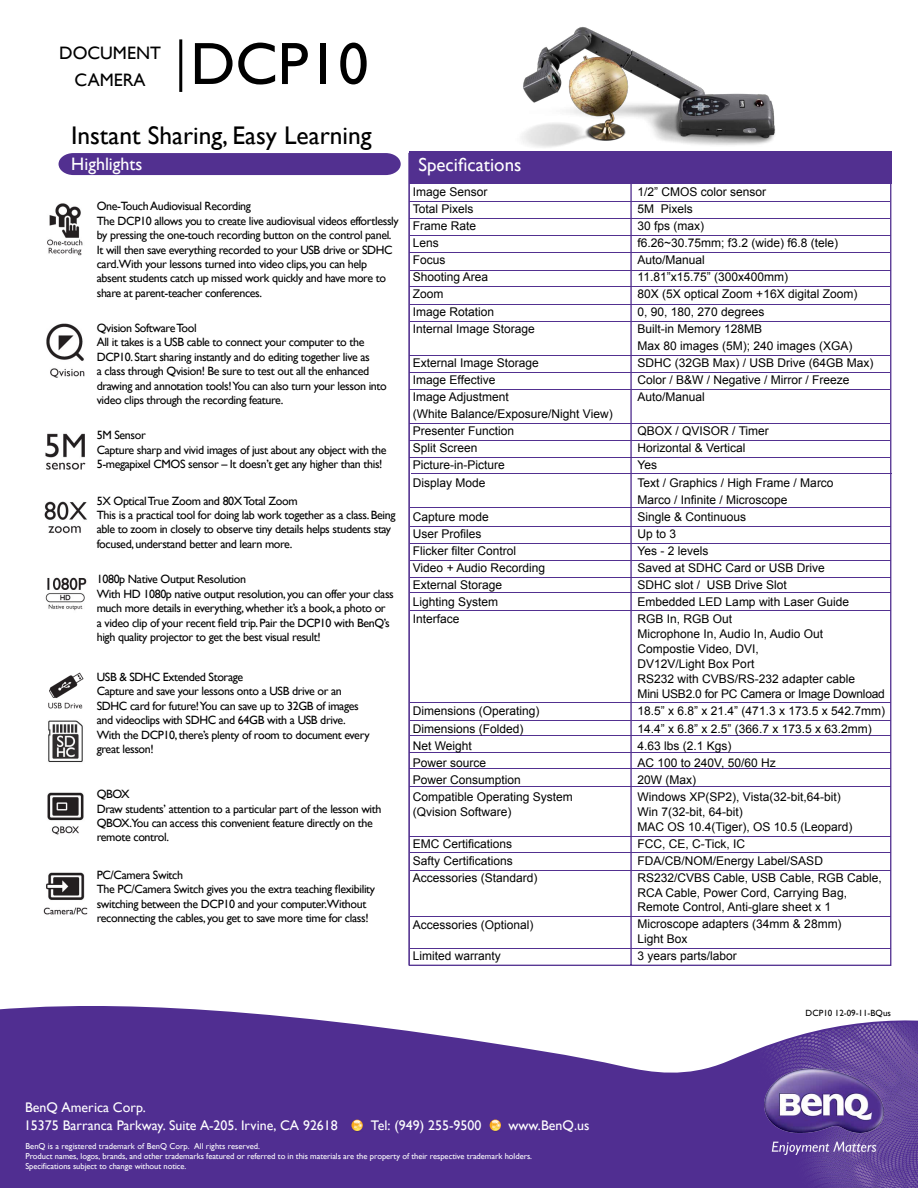
<style>
.page{position:relative;width:918px;height:1188px;background:#fff}
.page>*{position:absolute;margin:0;border:0;box-sizing:border-box;transform-origin:0 0}
.t1{font:60px "Gill Sans";color:#000}
.t2{font:25.5px "Gill Sans";color:#000}
.t3{font:18.9px "Gill Sans";color:#fff}
.t4{font:18px/27px "Gill Sans";color:#000}
.t5{font:18px "Gill Sans";color:#fff}
.t6{font:13.95px/17px "Gill Sans";color:#fff}
.t7{font:12px/14.4px "Gill Sans";letter-spacing:-.03em;color:#000}
.t8{font:12px/17.1px "Arial";color:#000}
.t9{font:9px "Gill Sans";color:#000}
.t10{font:8.55px/10.1px "Gill Sans";letter-spacing:-.005em;color:#fff}
</style>
<div class="page">
<img style="left:0;top:1006px;width:918px;height:182px">
<img style="left:765px;top:1069px;width:119px;height:85px">
<svg style="left:351px;top:1120px;width:12px;height:12px"></svg>
<svg style="left:490px;top:1120px;width:11px;height:12px"></svg>
<img style="left:522px;top:27px;width:253px;height:121px">
<div style="left:59px;top:153px;width:342px;height:22px;background:#523090"></div>
<svg style="left:408px;top:151px;width:484px;height:815px"></svg>
<hr style="left:410px;top:201px;width:480px;height:1px;background:#523090">
<hr style="left:410px;top:218px;width:480px;height:1px;background:#523090">
<hr style="left:410px;top:235px;width:481px;height:1px;background:#523090">
<hr style="left:410px;top:253px;width:480px;height:1px;background:#523090">
<hr style="left:410px;top:270px;width:480px;height:1px;background:#523090">
<hr style="left:410px;top:286px;width:480px;height:1px;background:#523090">
<hr style="left:410px;top:304px;width:480px;height:1px;background:#523090">
<hr style="left:410px;top:321px;width:480px;height:1px;background:#523090">
<hr style="left:409px;top:355px;width:481px;height:1px;background:#523090">
<hr style="left:409px;top:372px;width:481px;height:1px;background:#523090">
<hr style="left:410px;top:389px;width:480px;height:1px;background:#523090">
<hr style="left:409px;top:423px;width:481px;height:1px;background:#523090">
<hr style="left:410px;top:440px;width:480px;height:1px;background:#523090">
<hr style="left:409px;top:457px;width:481px;height:1px;background:#523090">
<hr style="left:411px;top:473px;width:481px;height:1px;background:#523090">
<hr style="left:410px;top:507px;width:481px;height:1px;background:#523090">
<hr style="left:410px;top:526px;width:481px;height:1px;background:#523090">
<hr style="left:410px;top:853px;width:481px;height:1px;background:#523090">
<hr style="left:410px;top:870px;width:481px;height:1px;background:#523090">
<hr style="left:410px;top:916px;width:481px;height:1px;background:#523090">
<hr style="left:410px;top:948px;width:481px;height:1px;background:#523090">
<hr style="left:410px;top:702px;width:481px;height:1px;background:#523090">
<hr style="left:410px;top:721px;width:481px;height:1px;background:#523090">
<hr style="left:410px;top:735px;width:481px;height:1px;background:#523090">
<hr style="left:410px;top:543px;width:481px;height:1px;background:#523090">
<hr style="left:410px;top:560px;width:481px;height:1px;background:#523090">
<hr style="left:410px;top:577px;width:481px;height:1px;background:#523090">
<hr style="left:410px;top:593px;width:481px;height:1px;background:#523090">
<hr style="left:410px;top:610px;width:481px;height:1px;background:#523090">
<hr style="left:409px;top:752px;width:481px;height:1px;background:#523090">
<hr style="left:409px;top:768px;width:481px;height:1px;background:#523090">
<hr style="left:409px;top:786px;width:481px;height:1px;background:#523090">
<hr style="left:409px;top:836px;width:481px;height:1px;background:#523090">
<div style="left:409px;top:151px;width:482px;height:32px;background:#523090"></div>
<hr style="left:408px;top:153px;width:2px;height:813px;background:#523090">
<img style="left:45px;top:433px;width:41px;height:37px">
<img style="left:47px;top:792px;width:37px;height:43px">
<img style="left:43px;top:872px;width:45px;height:43px">
<img style="left:45px;top:577px;width:42px;height:34px">
<img style="left:48px;top:720px;width:35px;height:42px">
<img style="left:44px;top:501px;width:43px;height:33px">
<img style="left:46px;top:324px;width:39px;height:54px">
<img style="left:47px;top:203px;width:36px;height:53px">
<img style="left:48px;top:672px;width:36px;height:37px">
<hr style="left:179px;top:39px;width:3px;height:53px;background:#000">
<h3 class="t4" style="left:75px;top:40px;width:26px;text-indent:-15px">Document<br>Camera</h3>
<h1 class="t1" style="left:190px;top:29px;width:180px">DCP10</h1>
<h2 class="t2" style="left:71px;top:121px;width:302px">Instant Sharing, Easy Learning</h2>
<h3 class="t5" style="left:71px;top:153px;width:73px">Highlights</h3>
<h3 class="t3" style="left:418px;top:153px;width:104px">Specifications</h3>
<p class="t8" style="left:413px;top:183px;width:124px">Image Sensor<br>Total Pixels<br>Frame Rate<br>Lens<br>Focus<br>Shooting Area<br>Zoom<br>Image Rotation<br>Internal Image Storage</p>
<p class="t8" style="left:413px;top:354px;width:201px">External Image Storage<br>Image Effective<br>Image Adjustment<br>(White Balance/Exposure/Night View)<br>Presenter Function<br>Split Screen<br>Picture-in-Picture<br>Display Mode</p>
<p class="t8" style="left:413px;top:508px;width:134px">Capture mode<br>User Profiles<br>Flicker filter Control<br>Video + Audio Recording<br>External Storage<br>Lighting System<br>Interface</p>
<p class="t7" style="left:97px;top:199px;width:303px">One-Touch Audiovisual Recording<br>The DCP10 allows you to create live audiovisual videos effortlessly by pressing the one-touch recording button on the control panel.<br>It will then save everything recorded to your USB drive or SDHC card.With your lessons turned into video clips, you can help absent students catch up missed work quickly and have more to share at parent-teacher conferences.</p>
<p class="t7" style="left:97px;top:321px;width:292px">Qvision Software Tool<br>All it takes is a USB cable to connect your computer to the DCP10. Start sharing instantly and do editing together live as<br>a class through Qvision! Be sure to test out all the enhanced drawing and annotation tools! You can also turn your lesson into video clips through the recording feature.</p>
<p class="t7" style="left:97px;top:428px;width:291px">5M Sensor<br>Capture sharp and vivid images of just about any object with the<br>5-megapixel CMOS sensor – It doesn’t get any higher than this!</p>
<p class="t7" style="left:97px;top:494px;width:300px">5X Optical True Zoom and 80X Total Zoom<br>This is a practical tool for doing lab work together as a class. Being able to zoom in closely to observe tiny details helps students stay focused, understand better and learn more.</p>
<p class="t7" style="left:97px;top:572px;width:299px">1080p Native Output Resolution<br>With HD 1080p native output resolution, you can offer your class much more details in everything, whether it’s a book, a photo or<br>a video clip of your recent field trip. Pair the DCP10 with BenQ’s high quality projector to get the best visual result!</p>
<p class="t7" style="left:97px;top:670px;width:274px">USB &amp; SDHC Extended Storage<br>Capture and save your lessons onto a USB drive or an SDHC card for future! You can save up to 32GB of images and videoclips with SDHC and 64GB with a USB drive.<br>With the DCP10, there’s plenty of room to document every great lesson!</p>
<p class="t7" style="left:97px;top:787px;width:286px">QBOX<br>Draw students’ attention to a particular part of the lesson with QBOX.You can access this convenient feature directly on the remote control.</p>
<p class="t7" style="left:97px;top:868px;width:280px">PC/Camera Switch<br>The PC/Camera Switch gives you the extra teaching flexibility switching between the DCP10 and your computer.Without reconnecting the cables, you get to save more time for class!</p>
<p class="t8" style="left:413px;top:703px;width:162px">Dimensions (Operating)<br>Dimensions (Folded)<br>Net Weight<br>Power source<br>Power Consumption<br>Compatible Operating System</p>
<p class="t8" style="left:413px;top:803px;width:100px">(Qvision Software)</p>
<p class="t8" style="left:413px;top:835px;width:126px">EMC Certifications<br>Safty Certifications<br>Accessories (Standard)</p>
<p class="t8" style="left:413px;top:917px;width:122px">Accessories (Optional)</p>
<p class="t8" style="left:413px;top:947px;width:90px">Limited warranty</p>
<p class="t8" style="left:638px;top:183px;width:238px">1/2” CMOS color sensor<br>5M Pixels<br>30 fps (max)<br>f6.26~30.75mm; f3.2 (wide) f6.8 (tele)<br>Auto/Manual<br>11.81”x15.75” (300x400mm)<br>80X (5X optical Zoom +16X digital Zoom)<br>0, 90, 180, 270 degrees<br>Built-in Memory 128MB<br>Max 80 images (5M); 240 images (XGA)<br>SDHC (32GB Max) / USB Drive (64GB Max)<br>Color / B&amp;W / Negative / Mirror / Freeze<br>Auto/Manual</p>
<p class="t8" style="left:638px;top:423px;width:213px">QBOX / QVISOR / Timer<br>Horizontal &amp; Vertical<br>Yes<br>Text / Graphics / High Frame / Marco<br>Marco / Infinite / Microscope<br>Single &amp; Continuous<br>Up to 3<br>Yes - 2 levels<br>Saved at SDHC Card or USB Drive<br>SDHC slot / USB Drive Slot<br>Embedded LED Lamp with Laser Guide<br>RGB In, RGB Out</p>
<p class="t8" style="left:638px;top:627px;width:249px;line-height:15px">Microphone In, Audio In, Audio Out<br>Compostie Video, DVI,<br>DV12V/Light Box Port<br>RS232 with CVBS/RS-232 adapter cable<br>Mini USB2.0 for PC Camera or Image Download</p>
<p class="t8" style="left:638px;top:703px;width:249px">18.5” x 6.8” x 21.4” (471.3 x 173.5 x 542.7mm)<br>14.4” x 6.8” x 2.5” (366.7 x 173.5 x 63.2mm)<br>4.63 lbs (2.1 Kgs)<br>AC 100 to 240V, 50/60 Hz<br>20W (Max)<br>Windows XP(SP2), Vista(32-bit,64-bit)</p>
<p class="t8" style="left:638px;top:804px;width:216px;line-height:15px">Win 7(32-bit, 64-bit)<br>MAC OS 10.4(Tiger), OS 10.5 (Leopard)</p>
<p class="t8" style="left:638px;top:835px;width:246px">FCC, CE, C-Tick, IC<br>FDA/CB/NOM/Energy Label/SASD<br>RS232/CVBS Cable, USB Cable, RGB Cable,</p>
<p class="t8" style="left:638px;top:886px;width:211px;line-height:13.5px">RCA Cable, Power Cord, Carrying Bag,<br>Remote Control, Anti-glare sheet x 1</p>
<p class="t8" style="left:638px;top:916px;width:206px;line-height:15px">Microscope adapters (34mm &amp; 28mm)<br>Light Box</p>
<p class="t8" style="left:638px;top:947px;width:101px">3 years parts/labor</p>
<p class="t9" style="left:806px;top:1008px;width:87px">DCP10 12-09-11-BQus</p>
<p class="t6" style="left:24px;top:1100px;width:315px">BenQ America Corp.<br>15375 Barranca Parkway. Suite A-205. Irvine, CA 92618</p>
<p class="t6" style="left:371px;top:1117px;width:112px">Tel: (949) 255-9500</p>
<p class="t6" style="left:509px;top:1117px;width:82px">www.BenQ.us</p>
<p class="t10" style="left:25px;top:1142px;width:508px">BenQ is a registered trademark of BenQ Corp. All rights reserved.<br>Product names, logos, brands, and other trademarks featured or referred to in this materials are the property of their respective trademark holders.<br>Specifications subject to change without notice.</p>
</div>
